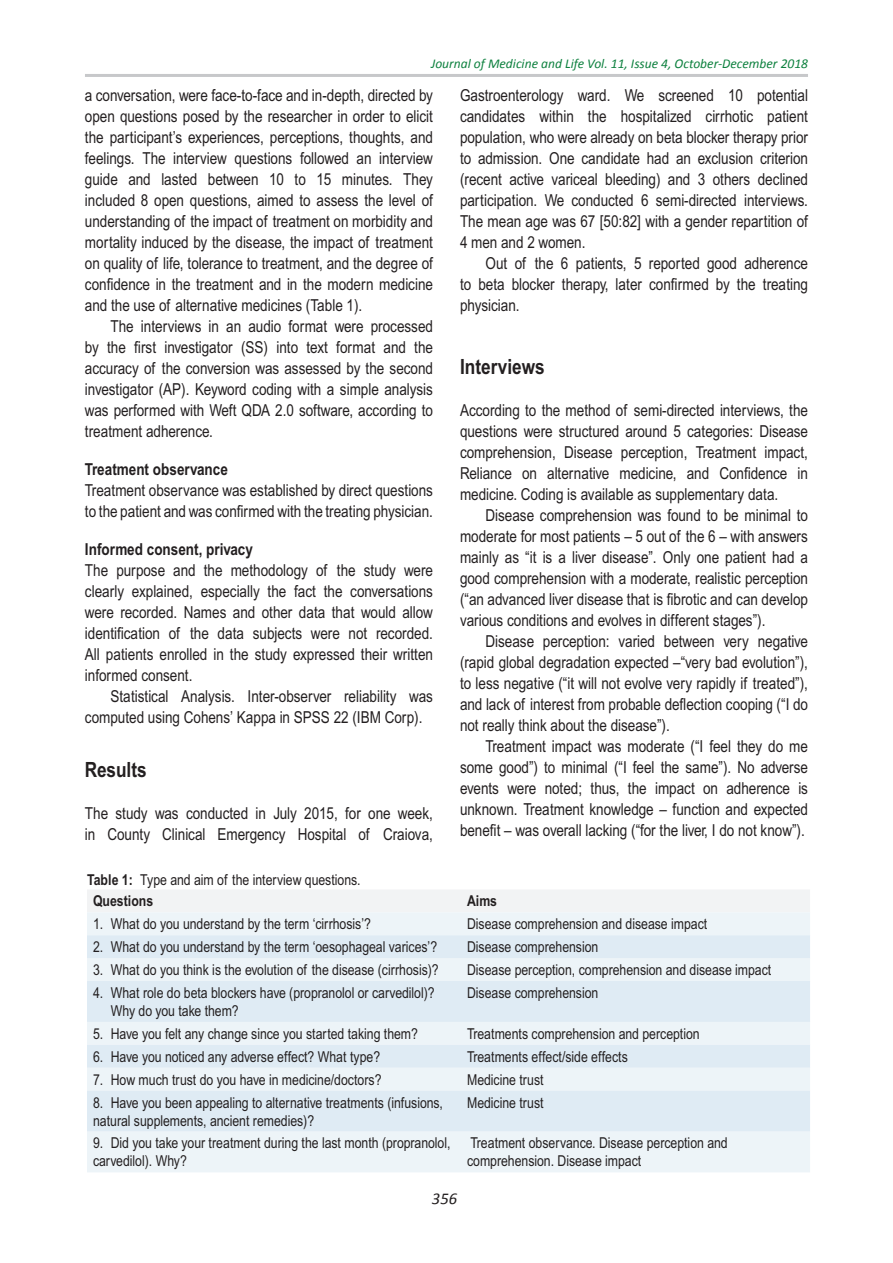
<style>
.page{position:relative;width:893px;height:1263px;background:#fff}
.page>*{position:absolute;margin:0;border:0;box-sizing:border-box;transform-origin:0 0}
.t1{font:700 21px "Arial Narrow MT Std";color:#231f20}
.Para_noInd{font:16.5px/21px "Arial Narrow MT Std";color:#231f20;text-align:justify}
.ParaInd{font:16.5px/21px "Arial Narrow MT Std";color:#231f20;text-align:justify}
.t2{font:700 16.5px "Arial Narrow MT Std";color:#231f20}
.t3{font:italic 16.5px "Calibri";color:#231f20}
.tb{font:15px/18px "Arial Narrow MT Std";color:#231f20}
.TT{font:15px "Arial Narrow MT Std";color:#231f20}
.TCH{font:700 15px "Arial Narrow MT Std";color:#231f20}
.t4{font:italic 13.5px "Calibri";color:#0e813f}
.s1{font-weight:700}
</style>
<div class="page">
<hr style="left:85px;top:74px;width:723px;height:3px;background:#c7c8ca">
<div style="left:87px;top:890px;width:723px;height:22px;background:#f2f3f4"></div>
<div style="left:87px;top:912px;width:723px;height:260px;background:#edf4f8"></div>
<svg style="left:87px;top:935px;width:723px;height:196px;background:#e3eef5"></svg>
<p class="t4" style="left:431px;top:54px;width:378px">Journal of Medicine and Life Vol. 11, Issue 4, October-December 2018</p>
<p class="Para_noInd" style="left:85px;top:85px;width:350px">a conversation, were face-to-face and in-depth, directed by open questions posed by the researcher in order to elicit the participant’s experiences, perceptions, thoughts, and feelings. The interview questions followed an interview guide and lasted between 10 to 15 minutes. They included 8 open questions, aimed to assess the level of understanding of the impact of treatment on morbidity and mortality induced by the disease, the impact of treatment on quality of life, tolerance to treatment, and the degree of confidence in the treatment and in the modern medicine and the use of alternative medicines (Table 1).</p>
<p class="ParaInd" style="left:85px;top:316px;width:350px;text-indent:26px">The interviews in an audio format were processed by the first investigator (SS) into text format and the accuracy of the conversion was assessed by the second investigator (AP). Keyword coding with a simple analysis was performed with Weft QDA 2.0 software, according to treatment adherence.</p>
<h2 class="t2" style="left:85px;top:459px;width:144px">Treatment observance</h2>
<p class="Para_noInd" style="left:85px;top:479px;width:350px">Treatment observance was established by direct questions to the patient and was confirmed with the treating physician.</p>
<h2 class="t2" style="left:85px;top:539px;width:169px">Informed consent, privacy</h2>
<p class="Para_noInd" style="left:85px;top:559px;width:350px">The purpose and the methodology of the study were clearly explained, especially the fact the conversations were recorded. Names and other data that would allow identification of the data subjects were not recorded.<br>All patients enrolled in the study expressed their written informed consent.</p>
<p class="ParaInd" style="left:85px;top:685px;width:350px;text-indent:26px">Statistical Analysis. Inter-observer reliability was computed using Cohens’ Kappa in SPSS 22 (IBM Corp).</p>
<h1 class="t1" style="left:85px;top:757px;width:63px">Results</h1>
<p class="Para_noInd" style="left:85px;top:803px;width:350px">The study was conducted in July 2015, for one week, in County Clinical Emergency Hospital of Craiova,</p>
<p class="Para_noInd" style="left:460px;top:85px;width:350px">Gastroenterology ward. We screened 10 potential candidates within the hospitalized cirrhotic patient population, who were already on beta blocker therapy prior to admission. One candidate had an exclusion criterion (recent active variceal bleeding) and 3 others declined participation. We conducted 6 semi-directed interviews.<br>The mean age was 67 [50:82] with a gender repartition of 4 men and 2 women.</p>
<p class="ParaInd" style="left:460px;top:253px;width:350px;text-indent:26px">Out of the 6 patients, 5 reported good adherence to beta blocker therapy, later confirmed by the treating physician.</p>
<h1 class="t1" style="left:460px;top:354px;width:86px">Interviews</h1>
<p class="Para_noInd" style="left:460px;top:400px;width:350px">According to the method of semi-directed interviews, the questions were structured around 5 categories: Disease comprehension, Disease perception, Treatment impact, Reliance on alternative medicine, and Confidence in medicine. Coding is available as supplementary data.</p>
<p class="ParaInd" style="left:460px;top:505px;width:350px;text-indent:26px">Disease comprehension was found to be minimal to moderate for most patients – 5 out of the 6 – with answers mainly as “it is a liver disease”. Only one patient had a good comprehension with a moderate, realistic perception (“an advanced liver disease that is fibrotic and can develop various conditions and evolves in different stages”).</p>
<p class="ParaInd" style="left:460px;top:631px;width:350px;text-indent:26px">Disease perception: varied between very negative (rapid global degradation expected –“very bad evolution”), to less negative (“it will not evolve very rapidly if treated”), and lack of interest from probable deflection cooping (“I do not really think about the disease”).</p>
<p class="ParaInd" style="left:460px;top:736px;width:350px;text-indent:26px">Treatment impact was moderate (“I feel they do me some good”) to minimal (“I feel the same”). No adverse events were noted; thus, the impact on adherence is unknown. Treatment knowledge – function and expected benefit – was overall lacking (“for the liver, I do not know”).</p>
<p class="TT" style="left:87px;top:871px;width:275px"><span class="s1">Table 1:</span> Type and aim of the interview questions.</p>
<p class="TCH" style="left:93px;top:892px;width:62px">Questions</p>
<p class="TCH" style="left:467px;top:892px;width:31px">Aims</p>
<p class="tb" style="left:93px;top:915px;width:279px">1. What do you understand by the term ‘cirrhosis’?</p>
<p class="tb" style="left:467px;top:915px;width:242px">Disease comprehension and disease impact</p>
<p class="tb" style="left:93px;top:938px;width:346px">2. What do you understand by the term ‘oesophageal varices’?</p>
<p class="tb" style="left:467px;top:938px;width:133px">Disease comprehension</p>
<p class="tb" style="left:93px;top:960px;width:347px">3. What do you think is the evolution of the disease (cirrhosis)?</p>
<p class="tb" style="left:467px;top:960px;width:306px">Disease perception, comprehension and disease impact</p>
<p class="tb" style="left:111px;top:983px;width:325px;text-indent:-18px">4. What role do beta blockers have (propranolol or carvedilol)?<br>Why do you take them?</p>
<p class="tb" style="left:467px;top:983px;width:133px">Disease comprehension</p>
<p class="tb" style="left:93px;top:1024px;width:326px">5. Have you felt any change since you started taking them?</p>
<p class="tb" style="left:467px;top:1024px;width:234px">Treatments comprehension and perception</p>
<p class="tb" style="left:93px;top:1047px;width:289px">6. Have you noticed any adverse effect? What type?</p>
<p class="tb" style="left:467px;top:1047px;width:162px">Treatments effect/side effects</p>
<p class="tb" style="left:93px;top:1070px;width:290px">7. How much trust do you have in medicine/doctors?</p>
<p class="tb" style="left:467px;top:1070px;width:78px">Medicine trust</p>
<p class="tb" style="left:93px;top:1093px;width:351px">8. Have you been appealing to alternative treatments (infusions, natural supplements, ancient remedies)?</p>
<p class="tb" style="left:467px;top:1093px;width:78px">Medicine trust</p>
<p class="tb" style="left:93px;top:1134px;width:359px">9. Did you take your treatment during the last month (propranolol, carvedilol). Why?</p>
<p class="tb" style="left:467px;top:1134px;width:262px">Treatment observance. Disease perception and comprehension. Disease impact</p>
<p class="t3" style="left:432px;top:1188px;width:27px">356</p>
</div>
